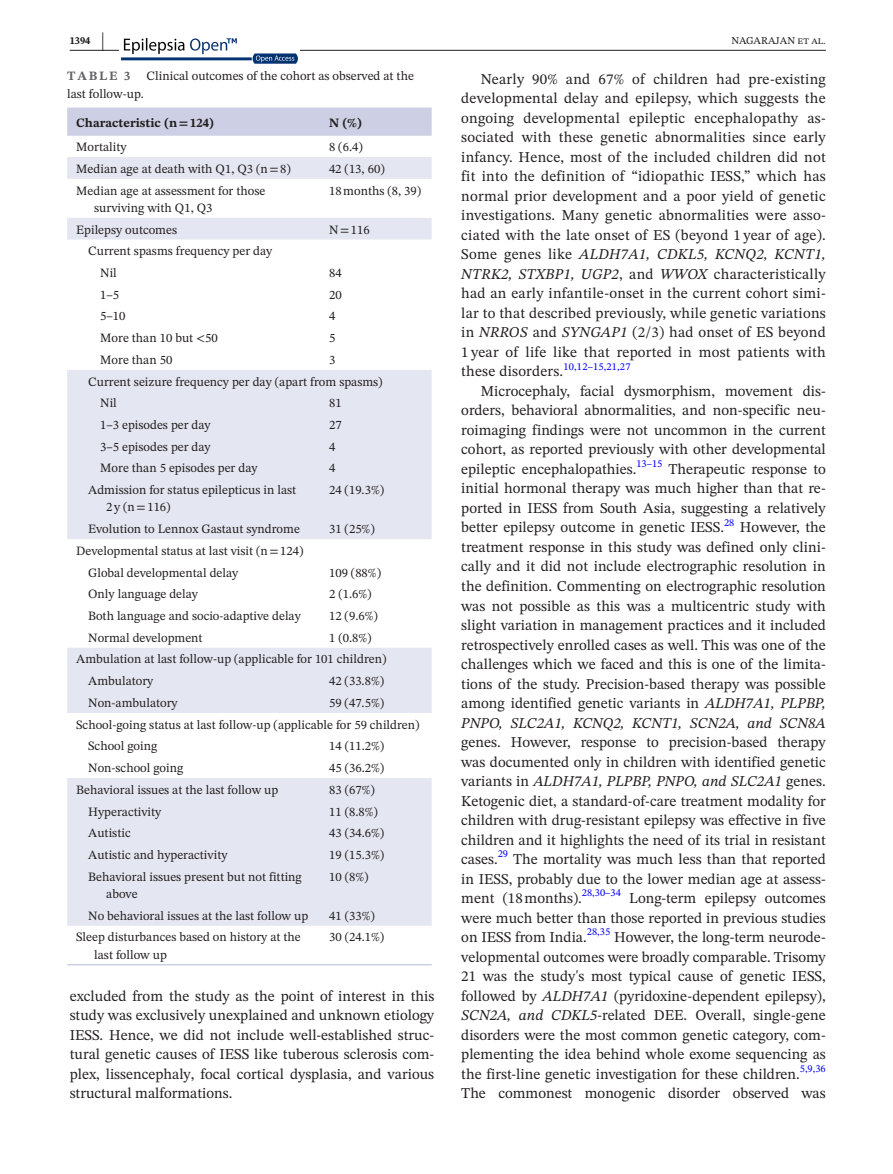
<style>
.page{position:relative;width:893px;height:1174px;background:#fff}
.page>*{position:absolute;margin:0;border:0;box-sizing:border-box;transform-origin:0 0}
.t1{font:15px/19.5px "STIX Two Text";color:#231f20;text-align:justify}
.t2{font:12.75px/17.2px "STIX Two Text";color:#231f20}
.t3{font:700 12.75px "STIX Two Text";color:#231f20}
.t4{font:700 12.75px "STIX Two Text";letter-spacing:.14em;color:#636366}
.t5{font:10.5px "STIX Two Text";color:#00f}
.t6{font:10.5px "STIX Two Text";color:#231f20}
.t7{font:700 10.5px "STIX Two Text";color:#231f20}
.s1{font-size:21.6px}
.s2{font-style:italic}
</style>
<div class="page">
<hr style="left:70px;top:50px;width:756px;height:1px;background:#231f20">
<img style="left:119px;top:37px;width:180px;height:27px">
<div style="left:67px;top:108px;width:365px;height:28px;background:#cdd0e4"></div>
<svg style="left:67px;top:157px;width:365px;height:768px;fill:#e4e6f1"></svg>
<hr style="left:67px;top:964px;width:253px;height:1px;background:#cdd0e4">
<hr style="left:320px;top:964px;width:112px;height:1px;background:#cdd0e4">
<p class="t7" style="left:70px;top:33px;width:36px">1394 <span class="s1">|</span></p>
<p class="t6" style="left:731px;top:33px;width:96px">NAGARAJAN et al.</p>
<p class="t4" style="left:67px;top:66px;width:65px">TABLE 3</p>
<p class="t2" style="left:147px;top:67px;width:269px">Clinical outcomes of the cohort as observed at the</p>
<p class="t2" style="left:67px;top:85px;width:78px">last follow-up.</p>
<p class="t3" style="left:76px;top:113px;width:139px">Characteristic (n=124)</p>
<p class="t3" style="left:329px;top:113px;width:35px">N (%)</p>
<p class="t2" style="left:76px;top:138px;width:52px">Mortality</p>
<p class="t2" style="left:329px;top:138px;width:35px">8 (6.4)</p>
<p class="t2" style="left:76px;top:160px;width:216px">Median age at death with Q1, Q3 (n=8)</p>
<p class="t2" style="left:329px;top:160px;width:57px">42 (13, 60)</p>
<p class="t2" style="left:94px;top:182px;width:173px;text-indent:-18px">Median age at assessment for those surviving with Q1, Q3</p>
<p class="t2" style="left:329px;top:182px;width:94px">18months (8, 39)</p>
<p class="t2" style="left:76px;top:220px;width:102px">Epilepsy outcomes</p>
<p class="t2" style="left:329px;top:220px;width:42px">N=116</p>
<p class="t2" style="left:100px;top:240px;width:174px;line-height:21.8px;text-indent:-12px">Current spasms frequency per day<br>Nil</p>
<p class="t2" style="left:329px;top:264px;width:14px">84</p>
<p class="t2" style="left:100px;top:286px;width:20px">1–5</p>
<p class="t2" style="left:329px;top:286px;width:14px">20</p>
<p class="t2" style="left:100px;top:307px;width:27px">5–10</p>
<p class="t2" style="left:329px;top:307px;width:8px">4</p>
<p class="t2" style="left:100px;top:329px;width:119px">More than 10 but &lt;50</p>
<p class="t2" style="left:329px;top:329px;width:8px">5</p>
<p class="t2" style="left:100px;top:351px;width:74px">More than 50</p>
<p class="t2" style="left:329px;top:351px;width:8px">3</p>
<p class="t2" style="left:88px;top:372px;width:296px">Current seizure frequency per day (apart from spasms)</p>
<p class="t2" style="left:100px;top:394px;width:18px">Nil</p>
<p class="t2" style="left:329px;top:394px;width:14px">81</p>
<p class="t2" style="left:100px;top:416px;width:112px">1–3 episodes per day</p>
<p class="t2" style="left:329px;top:416px;width:14px">27</p>
<p class="t2" style="left:100px;top:438px;width:112px">3–5 episodes per day</p>
<p class="t2" style="left:329px;top:438px;width:8px">4</p>
<p class="t2" style="left:100px;top:459px;width:159px">More than 5 episodes per day</p>
<p class="t2" style="left:329px;top:459px;width:8px">4</p>
<p class="t2" style="left:106px;top:481px;width:192px;text-indent:-18px">Admission for status epilepticus in last<br>2 y (n=116)</p>
<p class="t2" style="left:329px;top:481px;width:57px">24 (19.3%)</p>
<p class="t2" style="left:88px;top:520px;width:213px">Evolution to Lennox Gastaut syndrome</p>
<p class="t2" style="left:329px;top:520px;width:47px">31 (25%)</p>
<p class="t2" style="left:88px;top:539px;width:217px;line-height:21.8px;text-indent:-12px">Developmental status at last visit (n=124)<br>Global developmental delay</p>
<p class="t2" style="left:329px;top:563px;width:54px">109 (88%)</p>
<p class="t2" style="left:88px;top:585px;width:111px">Only language delay</p>
<p class="t2" style="left:329px;top:585px;width:44px">2 (1.6%)</p>
<p class="t2" style="left:88px;top:607px;width:214px">Both language and socio-adaptive delay</p>
<p class="t2" style="left:329px;top:607px;width:50px">12 (9.6%)</p>
<p class="t2" style="left:88px;top:629px;width:116px">Normal development</p>
<p class="t2" style="left:329px;top:629px;width:44px">1 (0.8%)</p>
<p class="t2" style="left:76px;top:650px;width:312px">Ambulation at last follow-up (applicable for 101 children)</p>
<p class="t2" style="left:88px;top:672px;width:67px">Ambulatory</p>
<p class="t2" style="left:329px;top:672px;width:57px">42 (33.8%)</p>
<p class="t2" style="left:88px;top:694px;width:91px">Non-ambulatory</p>
<p class="t2" style="left:329px;top:694px;width:57px">59 (47.5%)</p>
<p class="t2" style="left:76px;top:715px;width:345px">School-going status at last follow-up (applicable for 59 children)</p>
<p class="t2" style="left:88px;top:737px;width:71px">School going</p>
<p class="t2" style="left:329px;top:737px;width:57px">14 (11.2%)</p>
<p class="t2" style="left:88px;top:759px;width:97px">Non-school going</p>
<p class="t2" style="left:329px;top:759px;width:57px">45 (36.2%)</p>
<p class="t2" style="left:76px;top:781px;width:204px">Behavioral issues at the last follow up</p>
<p class="t2" style="left:329px;top:781px;width:47px">83 (67%)</p>
<p class="t2" style="left:88px;top:802px;width:75px">Hyperactivity</p>
<p class="t2" style="left:329px;top:802px;width:50px">11 (8.8%)</p>
<p class="t2" style="left:88px;top:824px;width:44px">Autistic</p>
<p class="t2" style="left:329px;top:824px;width:57px">43 (34.6%)</p>
<p class="t2" style="left:88px;top:846px;width:141px">Autistic and hyperactivity</p>
<p class="t2" style="left:329px;top:846px;width:57px">19 (15.3%)</p>
<p class="t2" style="left:106px;top:867px;width:197px;text-indent:-18px">Behavioral issues present but not fitting above</p>
<p class="t2" style="left:329px;top:867px;width:41px">10 (8%)</p>
<p class="t2" style="left:88px;top:906px;width:221px">No behavioral issues at the last follow up</p>
<p class="t2" style="left:329px;top:906px;width:47px">41 (33%)</p>
<p class="t2" style="left:94px;top:928px;width:208px;text-indent:-18px">Sleep disturbances based on history at the last follow up</p>
<p class="t2" style="left:329px;top:928px;width:57px">30 (24.1%)</p>
<p class="t1" style="left:70px;top:985px;width:366px">excluded from the study as the point of interest in this study was exclusively unexplained and unknown etiology IESS. Hence, we did not include well-established struc&shy;tural genetic causes of IESS like tuberous sclerosis com&shy;plex, lissencephaly, focal cortical dysplasia, and various structural malformations.</p>
<p class="t1" style="left:461px;top:69px;width:366px;text-indent:20px">Nearly 90% and 67% of children had pre-existing developmental delay and epilepsy, which suggests the ongoing developmental epileptic encephalopathy as&shy;sociated with these genetic abnormalities since early infancy. Hence, most of the included children did not fit into the definition of “idiopathic IESS,” which has normal prior development and a poor yield of genetic investigations. Many genetic abnormalities were asso&shy;ciated with the late onset of ES (beyond 1 year of age).<br>Some genes like <span class="s2">ALDH7A1, CDKL5, KCNQ2, KCNT1, NTRK2, STXBP1, UGP2</span>, and <span class="s2">WWOX</span> characteristically had an early infantile-onset in the current cohort simi&shy;lar to that described previously, while genetic variations in <span class="s2">NRROS</span> and <span class="s2">SYNGAP1</span> (2/3) had onset of ES beyond 1 year of life like that reported in most patients with these disorders.</p>
<p class="t5" style="left:563px;top:359px;width:68px">10,12–15,21,27</p>
<p class="t1" style="left:461px;top:381px;width:366px;text-indent:20px">Microcephaly, facial dysmorphism, movement dis&shy;orders, behavioral abnormalities, and non-specific neu&shy;roimaging findings were not uncommon in the current cohort, as reported previously with other developmental epileptic encephalopathies.</p>
<p class="t5" style="left:636px;top:456px;width:28px">13–15</p>
<p class="t1" style="left:461px;top:459px;width:366px;text-indent:207px">Therapeutic response to initial hormonal therapy was much higher than that re&shy;ported in IESS from South Asia, suggesting a relatively better epilepsy outcome in genetic IESS.</p>
<p class="t5" style="left:724px;top:515px;width:12px">28</p>
<p class="t1" style="left:461px;top:517px;width:366px;text-indent:279px">However, the treatment response in this study was defined only clini&shy;cally and it did not include electrographic resolution in the definition. Commenting on electrographic resolution was not possible as this was a multicentric study with slight variation in management practices and it included retrospectively enrolled cases as well. This was one of the challenges which we faced and this is one of the limita&shy;tions of the study. Precision-based therapy was possible among identified genetic variants in <span class="s2">ALDH7A1, PLPBP, PNPO, SLC2A1, KCNQ2, KCNT1, SCN2A, and SCN8A</span></p>
<p class="t1" style="left:461px;top:732px;width:366px">genes. However, response to precision-based therapy was documented only in children with identified genetic variants in <span class="s2">ALDH7A1, PLPBP, PNPO, and SLC2A1</span> genes.<br>Ketogenic diet, a standard-of-care treatment modality for children with drug-resistant epilepsy was effective in five children and it highlights the need of its trial in resistant cases.<sup>29</sup> The mortality was much less than that reported in IESS, probably due to the lower median age at assess&shy;ment (18months).</p>
<p class="t5" style="left:582px;top:885px;width:41px">28,30–34</p>
<p class="t1" style="left:461px;top:888px;width:366px;text-indent:168px">Long-term epilepsy outcomes were much better than those reported in previous studies on IESS from India.</p>
<p class="t5" style="left:587px;top:924px;width:25px">28,35</p>
<p class="t1" style="left:461px;top:927px;width:366px;text-indent:153px">However, the long-term neurode&shy;velopmental outcomes were broadly comparable. Trisomy 21 was the study's most typical cause of genetic IESS, followed by <span class="s2">ALDH7A1</span> (pyridoxine-dependent epilepsy), <span class="s2">SCN2A, and CDKL5</span>-related DEE. Overall, single-gene disorders were the most common genetic category, com&shy;plementing the idea behind whole exome sequencing as the first-line genetic investigation for these children.<sup>5,9,36<br></sup>The commonest monogenic disorder observed was</p>
</div>
